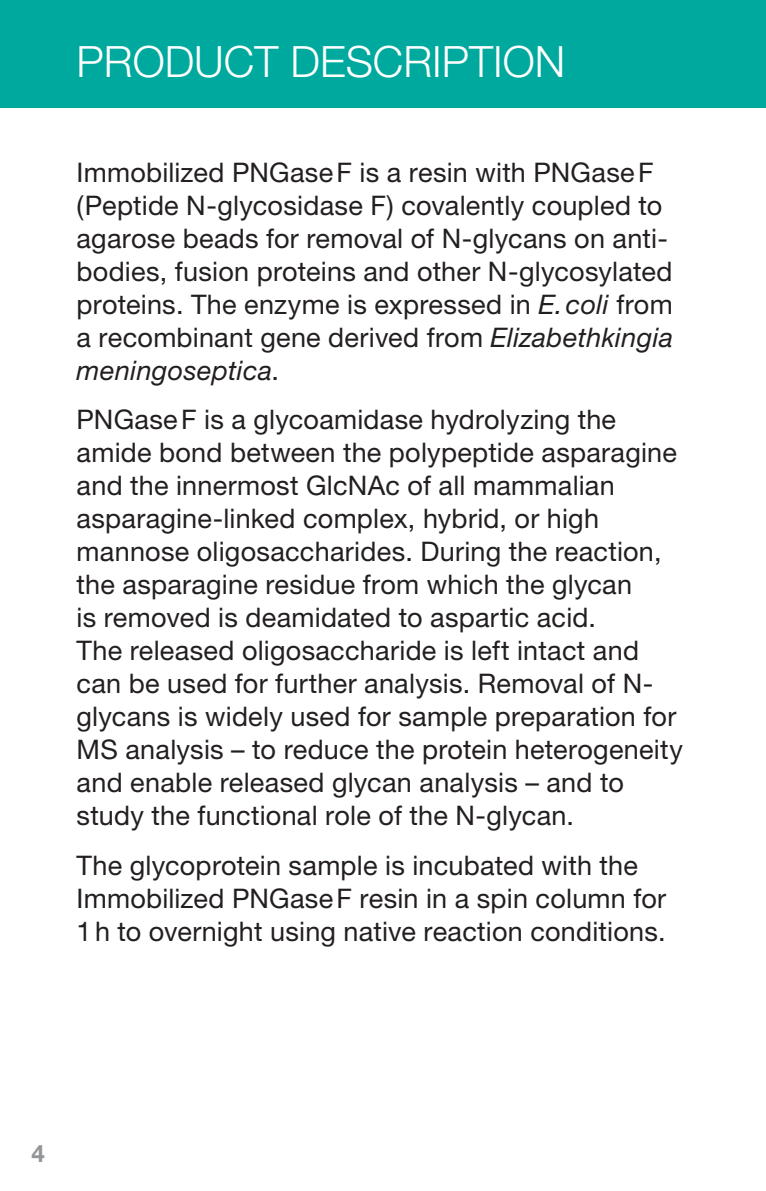
<style>
.page{position:relative;width:766px;height:1191px;background:#fff}
.page>*{position:absolute;margin:0;border:0;box-sizing:border-box;transform-origin:0 0}
.t1{font:300 43.2px "Helvetica Neue";color:#fff}
.t2{font:27px/33px "Helvetica Neue";letter-spacing:.01em;color:#231f20}
.t3{font:700 24px "Helvetica Neue";color:#939598}
.s1{font-style:italic}
</style>
<div class="page">
<div style="left:0;top:0;width:765px;height:108px;background:#00a99d"></div>
<p class="t1" style="left:77px;top:36px;width:490px">PRODUCT DESCRIPTION</p>
<p class="t2" style="left:77px;top:155px;width:598px">Immobilized PNGaseF is a resin with PNGaseF (Peptide N-glycosidase F) covalently coupled to agarose beads for removal of N-glycans on anti&shy;bodies, fusion proteins and other N-glycosylated proteins. The enzyme is expressed in <span class="s1">E.coli</span> from a recombinant gene derived from <span class="s1">Elizabethkingia meningoseptica</span>.</p>
<p class="t2" style="left:77px;top:403px;width:607px">PNGaseF is a glycoamidase hydrolyzing the amide bond between the polypeptide asparagine and the innermost GlcNAc of all mammalian asparagine-linked complex, hybrid, or high mannose oligosaccharides. During the reaction, the asparagine residue from which the glycan<br>is removed is deamidated to aspartic acid.<br>The released oligosaccharide is left intact and can be used for further analysis. Removal of N&shy;glycans is widely used for sample preparation for MS analysis – to reduce the protein heterogeneity and enable released glycan analysis – and to study the functional role of the N-glycan.</p>
<p class="t2" style="left:77px;top:848px;width:591px">The glycoprotein sample is incubated with the<br>Immobilized PNGaseF resin in a spin column for<br>1h to overnight using native reaction conditions.</p>
<p class="t3" style="left:32px;top:1138px;width:15px">4</p>
</div>
